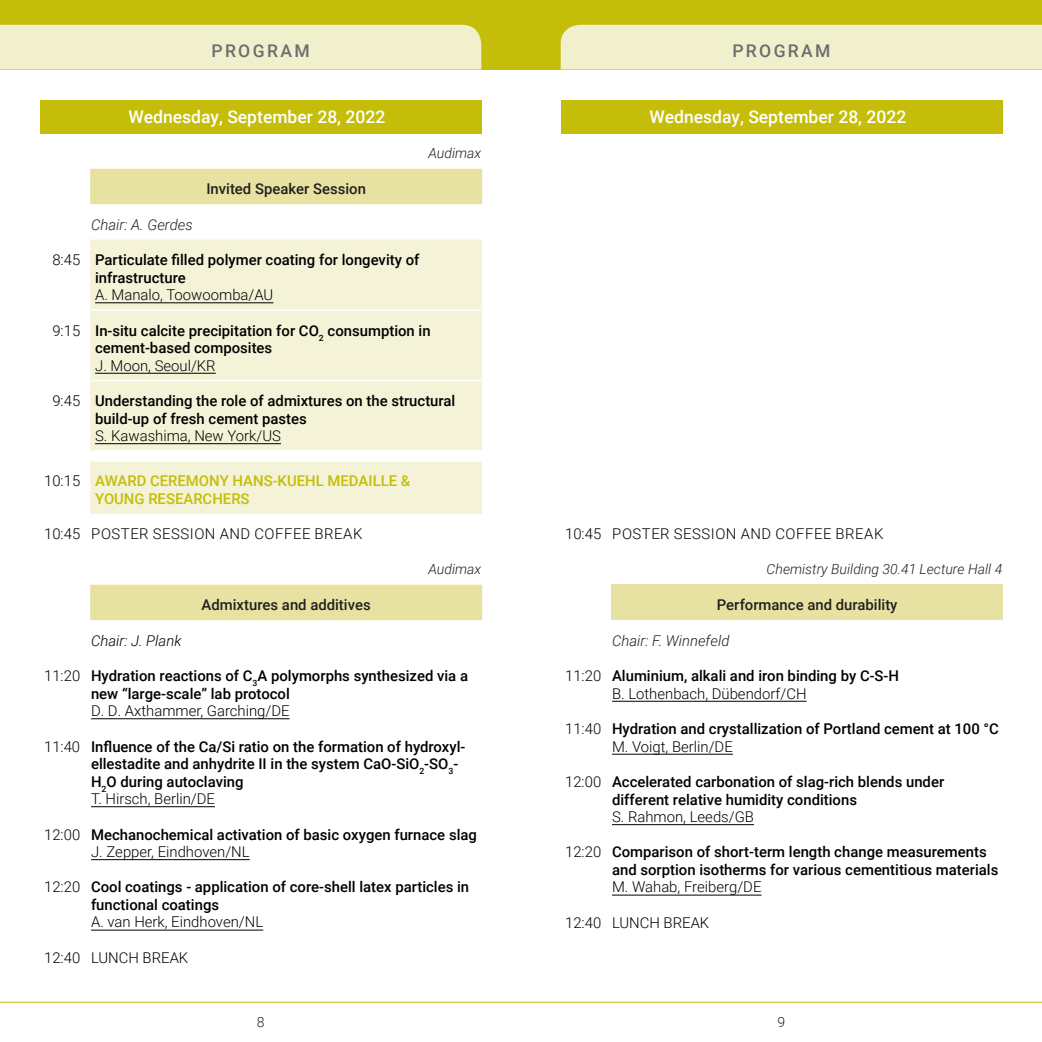
<style>
.page{position:relative;width:1042px;height:1042px;background:#fff}
.page>*{position:absolute;margin:0;border:0;box-sizing:border-box;transform-origin:0 0}
.t1{font:500 17.5px "Roboto";color:#fff}
.t2{font:500 17.5px "Roboto";letter-spacing:.135em;color:#6c6d70}
.t3{font:500 14.88px/17.5px "Roboto";color:#000}
.t4{font:300 14.88px "Roboto";color:#000}
.t5{font:500 14.88px "Roboto";color:#231f20}
.t6{font:300 14.88px "Roboto";letter-spacing:.035em;color:#000}
.t7{font:500 14.88px/17.5px "Roboto";color:#c4bd09}
.t8{font:italic 300 14.88px "Roboto";color:#231f20}
.t9{font:italic 300 14.88px "Roboto";color:#000}
.t10{font:italic 300 14px "Roboto";color:#231f20}
.t11{font:300 14px "Roboto";color:#231f20}
.s1{font-weight:300}
.s2{font-weight:300;color:#000}
</style>
<div class="page">
<div style="left:0;top:0;width:1042px;height:69px;background:#c4bd09"></div>
<div style="left:0;top:25px;width:481px;height:44px;background:#f1f0cd"></div>
<div style="left:561px;top:25px;width:481px;height:44px;background:#f1f0cd"></div>
<hr style="left:0;top:1002px;width:521px;height:1px;background:#c4bd09">
<hr style="left:521px;top:1002px;width:521px;height:1px;background:#c4bd09">
<div style="left:561px;top:100px;width:442px;height:33px;background:#c4bd09"></div>
<div style="left:611px;top:585px;width:392px;height:35px;background:#e7e2a1"></div>
<hr style="left:612px;top:701px;width:194px;height:1px;background:#000">
<hr style="left:612px;top:754px;width:121px;height:1px;background:#000">
<hr style="left:612px;top:824px;width:142px;height:1px;background:#000">
<hr style="left:612px;top:895px;width:149px;height:1px;background:#000">
<div style="left:41px;top:100px;width:441px;height:33px;background:#c4bd09"></div>
<svg style="left:90px;top:169px;width:392px;height:451px"></svg>
<div style="left:90px;top:240px;width:392px;height:274px;background:#f4f3d8"></div>
<div style="left:90px;top:451px;width:392px;height:10px;background:#fff"></div>
<hr style="left:91px;top:309px;width:390px;height:2px;background:#fff">
<hr style="left:91px;top:380px;width:390px;height:1px;background:#fff">
<hr style="left:91px;top:450px;width:390px;height:2px;background:#fff">
<hr style="left:91px;top:460px;width:390px;height:2px;background:#fff">
<hr style="left:95px;top:302px;width:178px;height:1px;background:#000">
<hr style="left:95px;top:373px;width:121px;height:1px;background:#000">
<hr style="left:95px;top:443px;width:186px;height:1px;background:#000">
<hr style="left:91px;top:718px;width:199px;height:1px;background:#000">
<hr style="left:91px;top:806px;width:124px;height:1px;background:#000">
<hr style="left:91px;top:859px;width:159px;height:1px;background:#000">
<hr style="left:91px;top:930px;width:172px;height:1px;background:#000">
<p class="t2" style="left:211px;top:38px;width:100px">PROGRAM</p>
<p class="t2" style="left:732px;top:38px;width:100px">PROGRAM</p>
<p class="t1" style="left:128px;top:105px;width:258px">Wednesday, September 28, 2022</p>
<p class="t5" style="left:206px;top:179px;width:161px">Invited Speaker Session</p>
<p class="t10" style="left:428px;top:143px;width:54px">Audimax</p>
<p class="t8" style="left:91px;top:214px;width:103px">Chair: A. Gerdes</p>
<p class="t3" style="left:95px;top:251px;width:326px;text-indent:-43px"><span class="s1">8:45</span> Particulate filled polymer coating for longevity of infrastructure</p>
<p class="t4" style="left:95px;top:284px;width:180px">A. Manalo, Toowoomba/AU</p>
<p class="t3" style="left:95px;top:321px;width:337px;text-indent:-43px"><span class="s1">9:15</span> In-situ calcite precipitation for CO<sub>2</sub> consumption in cement-based composites</p>
<p class="t4" style="left:95px;top:355px;width:122px">J. Moon, Seoul/KR</p>
<p class="t3" style="left:95px;top:391px;width:362px;text-indent:-43px"><span class="s1">9:45</span> Understanding the role of admixtures on the structural build-up of fresh cement pastes</p>
<p class="t4" style="left:95px;top:425px;width:187px">S. Kawashima, New York/US</p>
<p class="t7" style="left:95px;top:472px;width:317px;text-indent:-51px"><span class="s2">10:15</span> AWARD CEREMONY HANS-KUEHL MEDAILLE &amp;<br>YOUNG RESEARCHERS</p>
<p class="t6" style="left:44px;top:524px;width:320px">10:45 POSTER SESSION AND COFFEE BREAK</p>
<p class="t10" style="left:428px;top:559px;width:54px">Audimax</p>
<p class="t5" style="left:202px;top:594px;width:171px">Admixtures and additives</p>
<p class="t9" style="left:91px;top:630px;width:92px">Chair: J. Plank</p>
<p class="t3" style="left:91px;top:666px;width:378px;text-indent:-47px"><span class="s1">11:20</span> Hydration reactions of C<sub>3</sub>A polymorphs synthesized via a new “large-scale” lab protocol</p>
<p class="t4" style="left:91px;top:700px;width:200px">D. D. Axthammer, Garching/DE</p>
<p class="t3" style="left:91px;top:737px;width:376px;text-indent:-47px"><span class="s1">11:40</span> Influence of the Ca/Si ratio on the formation of hydroxyl&shy;ellestadite and anhydrite II in the system CaO-SiO<sub>2</sub>-SO<sub>3</sub>- H<sub>2</sub>O during autoclaving<br><span class="s1">T. Hirsch, Berlin/DE</span></p>
<p class="t3" style="left:91px;top:825px;width:387px;text-indent:-47px"><span class="s1">12:00</span> Mechanochemical activation of basic oxygen furnace slag<br><span class="s1">J. Zepper, Eindhoven/NL</span></p>
<p class="t3" style="left:91px;top:878px;width:380px;text-indent:-47px"><span class="s1">12:20</span> Cool coatings - application of core-shell latex particles in functional coatings</p>
<p class="t4" style="left:91px;top:912px;width:174px">A. van Herk, Eindhoven/NL</p>
<p class="t4" style="left:44px;top:947px;width:146px">12:40 LUNCH BREAK</p>
<p class="t1" style="left:649px;top:105px;width:258px">Wednesday, September 28, 2022</p>
<p class="t6" style="left:565px;top:524px;width:320px">10:45 POSTER SESSION AND COFFEE BREAK</p>
<p class="t10" style="left:766px;top:559px;width:237px">Chemistry Building 30.41 Lecture Hall 4</p>
<p class="t5" style="left:717px;top:594px;width:182px">Performance and durability</p>
<p class="t8" style="left:612px;top:630px;width:119px">Chair: F. Winnefeld</p>
<p class="t3" style="left:612px;top:666px;width:288px;text-indent:-47px"><span class="s1">11:20</span> Aluminium, alkali and iron binding by C-S-H<br><span class="s1">B. Lothenbach, Dübendorf/CH</span></p>
<p class="t3" style="left:612px;top:719px;width:388px;text-indent:-47px"><span class="s1">11:40</span> Hydration and crystallization of Portland cement at 100 °C<br><span class="s1">M. Voigt, Berlin/DE</span></p>
<p class="t3" style="left:612px;top:772px;width:334px;text-indent:-47px"><span class="s1">12:00</span> Accelerated carbonation of slag-rich blends under different relative humidity conditions</p>
<p class="t4" style="left:612px;top:806px;width:143px">S. Rahmon, Leeds/GB</p>
<p class="t3" style="left:612px;top:843px;width:388px;text-indent:-47px"><span class="s1">12:20</span> Comparison of short-term length change measurements and sorption isotherms for various cementitious materials</p>
<p class="t4" style="left:612px;top:877px;width:151px">M. Wahab, Freiberg/DE</p>
<p class="t4" style="left:565px;top:912px;width:146px">12:40 LUNCH BREAK</p>
<p class="t11" style="left:257px;top:1012px;width:9px">8</p>
<p class="t11" style="left:777px;top:1012px;width:9px">9</p>
</div>
